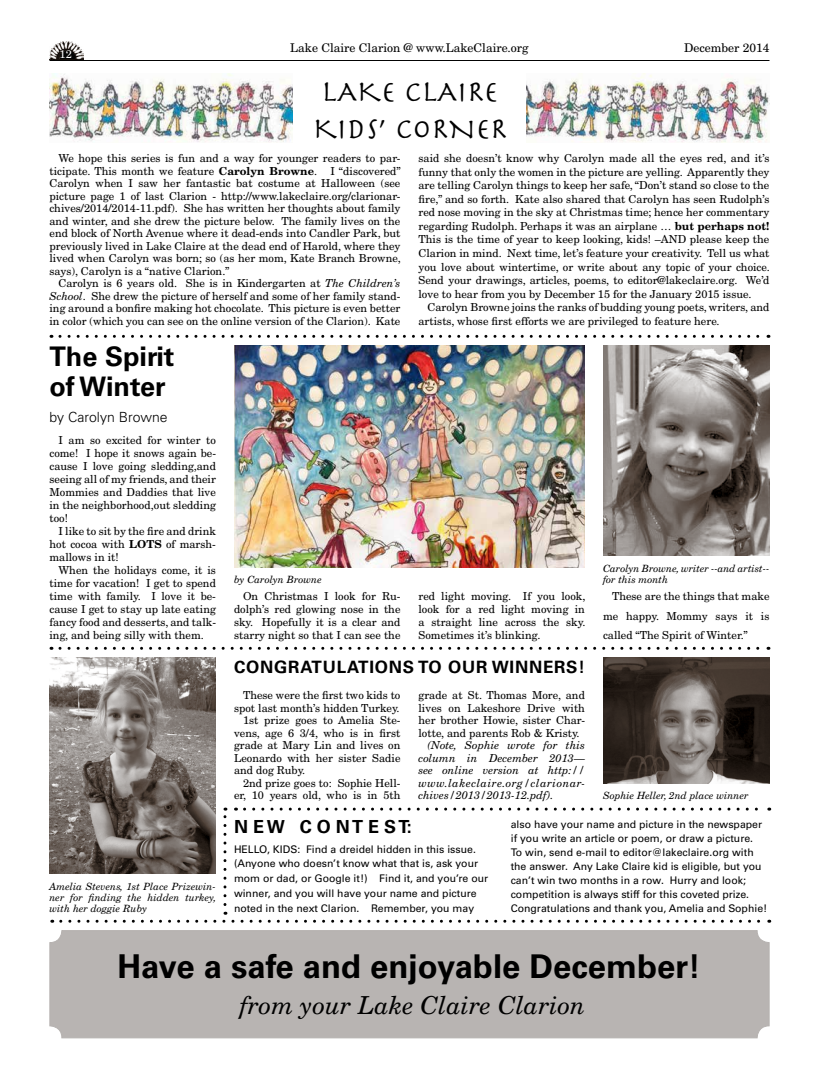
<style>
.page{position:relative;width:819px;height:1080px;background:#fff}
.page>*{position:absolute;margin:0;border:0;box-sizing:border-box;transform-origin:0 0}
.t1{font:700 32.8px "Univers LT Std";color:#000}
.t2{font:30px/37px "Herculanum LT Std";color:#000}
.t3{font:700 27px/30.5px "Univers LT Std";color:#000}
.t4{font:italic 24.8px "New Century Schlbk LT Std";color:#000}
.t5{font:700 18px "Univers LT Std";color:#000}
.t6{font:700 17px "Univers LT Std";letter-spacing:.045em;color:#000}
.t7{font:300 14px "Univers LT Std";color:#000}
.t8{font:12px "New Century Schlbk LT Std";color:#000}
.t9{font:11px/12.5px "New Century Schlbk LT Std";color:#000;text-align:justify}
.t10{font:italic 11px/12.5px "New Century Schlbk LT Std";letter-spacing:.045em;color:#000;text-align:justify}
.t11{font:11px "New Century Schlbk LT Std";color:#fff}
.t12{font:10.5px/14.1px "Univers LT Std";color:#000}
.t13{font:italic 10px/11px "New Century Schlbk LT Std";color:#000;text-align:justify}
.s1{font-weight:700}
.s2{font-style:italic}
</style>
<div class="page">
<hr style="left:50px;top:60px;width:720px;height:1px;background:#000">
<img style="left:50px;top:41px;width:33px;height:19px">
<svg style="left:60px;top:335px;width:709px;height:3px"></svg>
<svg style="left:60px;top:647px;width:709px;height:3px"></svg>
<svg style="left:245px;top:808px;width:525px;height:3px"></svg>
<svg style="left:61px;top:912px;width:709px;height:11px"></svg>
<svg style="left:223px;top:808px;width:3px;height:97px"></svg>
<img style="left:50px;top:73px;width:242px;height:70px">
<img style="left:526px;top:73px;width:244px;height:70px">
<img style="left:603px;top:658px;width:167px;height:125px">
<div style="left:50px;top:931px;width:719px;height:107px;background:#b8b4b2;border-radius:12px"></div>
<div style="left:49px;top:930px;width:720px;height:108px;border:1px solid #b6b2b0;border-radius:12px"></div>
<img style="left:603px;top:346px;width:167px;height:210px">
<img style="left:234px;top:346px;width:351px;height:221px">
<img style="left:50px;top:658px;width:166px;height:216px">
<p class="t11" style="left:60px;top:47px;width:14px">12</p>
<p class="t8" style="left:290px;top:40px;width:240px">Lake Claire Clarion @ www.LakeClaire.org</p>
<p class="t8" style="left:684px;top:40px;width:87px">December 2014</p>
<h2 class="t2" style="left:313px;top:74px;width:195px">LAKE CLAIRE<br>KIDS’ CORNER</h2>
<p class="t9" style="left:50px;top:152px;width:353px;text-indent:9px">We hope this series is fun and a way for younger readers to par&shy;ticipate. This month we feature <span class="s1">Carolyn Browne</span>. I “discovered” Carolyn when I saw her fantastic bat costume at Halloween (see picture page 1 of last Clarion - http://www.lakeclaire.org/clarionar&shy;chives/2014/2014-11.pdf). She has written her thoughts about family and winter, and she drew the picture below. The family lives on the end block of North Avenue where it dead-ends into Candler Park, but previously lived in Lake Claire at the dead end of Harold, where they lived when Carolyn was born; so (as her mom, Kate Branch Browne, says), Carolyn is a “native Clarion.”</p>
<p class="t9" style="left:50px;top:277px;width:353px;text-indent:9px">Carolyn is 6 years old. She is in Kindergarten at <span class="s2">The Children’s School</span>. She drew the picture of herself and some of her family stand&shy;ing around a bonfire making hot chocolate. This picture is even better in color (which you can see on the online version of the Clarion). Kate</p>
<p class="t9" style="left:418px;top:151px;width:353px;line-height:13.6px">said she doesn’t know why Carolyn made all the eyes red, and it’s funny that only the women in the picture are yelling. Apparently they are telling Carolyn things to keep her safe, “Don’t stand so close to the fire,” and so forth. Kate also shared that Carolyn has seen Rudolph’s red nose moving in the sky at Christmas time; hence her commentary regarding Rudolph. Perhaps it was an airplane … <span class="s1">but perhaps not!<br></span>This is the time of year to keep looking, kids! –AND please keep the Clarion in mind. Next time, let’s feature your creativity. Tell us what you love about wintertime, or write about any topic of your choice.<br>Send your drawings, articles, poems, to editor@lakeclaire.org. We’d love to hear from you by December 15 for the January 2015 issue.</p>
<p class="t9" style="left:418px;top:300px;width:353px;line-height:13.6px;text-indent:9px">Carolyn Browne joins the ranks of budding young poets, writers, and artists, whose first efforts we are privileged to feature here.</p>
<h3 class="t3" style="left:50px;top:341px;width:126px">The Spirit of Winter</h3>
<p class="t7" style="left:50px;top:408px;width:120px">by Carolyn Browne</p>
<p class="t9" style="left:50px;top:433px;width:168px;line-height:13px;text-indent:9px">I am so excited for winter to come! I hope it snows again be&shy;cause I love going sledding,and seeing all of my friends, and their Mommies and Daddies that live in the neighborhood,out sledding too!</p>
<p class="t9" style="left:50px;top:524px;width:168px;line-height:13px;text-indent:9px">I like to sit by the fire and drink hot cocoa with <span class="s1">LOTS</span> of marsh&shy;mallows in it!</p>
<p class="t9" style="left:50px;top:563px;width:168px;line-height:13px;text-indent:9px">When the holidays come, it is time for vacation! I get to spend time with family. I love it be&shy;cause I get to stay up late eating fancy food and desserts, and talk&shy;ing, and being silly with them.</p>
<p class="t13" style="left:50px;top:881px;width:168px">Amelia Stevens, 1st Place Prizewin&shy;ner for finding the hidden turkey, with her doggie Ruby</p>
<p class="t13" style="left:603px;top:563px;width:168px">Carolyn Browne, writer --and artist--</p>
<p class="t13" style="left:234px;top:574px;width:89px">by Carolyn Browne</p>
<p class="t13" style="left:603px;top:574px;width:67px">for this month</p>
<p class="t9" style="left:234px;top:590px;width:168px;text-indent:9px">On Christmas I look for Ru&shy;dolph’s red glowing nose in the sky. Hopefully it is a clear and starry night so that I can see the</p>
<p class="t9" style="left:419px;top:590px;width:168px">red light moving. If you look, look for a red light moving in a straight line across the sky.<br>Sometimes it’s blinking.</p>
<p class="t9" style="left:603px;top:587px;width:168px;line-height:19px;text-indent:9px">These are the things that make me happy. Mommy says it is called “The Spirit of Winter.”</p>
<h3 class="t6" style="left:234px;top:657px;width:352px">CONGRATULATIONS TO OUR WINNERS!</h3>
<p class="t9" style="left:243px;top:689px;width:159px">These were the first two kids to</p>
<p class="t9" style="left:234px;top:701px;width:167px">spot last month’s hidden Turkey.</p>
<p class="t9" style="left:243px;top:714px;width:159px">1st prize goes to Amelia Ste-</p>
<p class="t9" style="left:234px;top:726px;width:168px">vens, age 6 3/4, who is in first</p>
<p class="t9" style="left:234px;top:739px;width:168px">grade at Mary Lin and lives on</p>
<p class="t9" style="left:234px;top:751px;width:168px">Leonardo with her sister Sadie</p>
<p class="t9" style="left:234px;top:764px;width:73px">and dog Ruby.</p>
<p class="t9" style="left:243px;top:776px;width:159px">2nd prize goes to: Sophie Hell-</p>
<p class="t9" style="left:234px;top:789px;width:168px">er, 10 years old, who is in 5th</p>
<p class="t9" style="left:419px;top:689px;width:168px">grade at St. Thomas More, and lives on Lakeshore Drive with her brother Howie, sister Char&shy;lotte, and parents Rob &amp; Kristy.</p>
<p class="t10" style="left:419px;top:739px;width:168px;text-indent:9px">(Note, Sophie wrote for this column in December 2013— see online version at http:// www.lakeclaire.org/clarionar&shy;chives/2013/2013-12.pdf).</p>
<p class="t13" style="left:603px;top:790px;width:147px">Sophie Heller, 2nd place winner</p>
<h3 class="t5" style="left:234px;top:816px;width:179px">N E W C O N T E S T:</h3>
<p class="t12" style="left:234px;top:841px;width:256px;line-height:14.9px">HELLO, KIDS: Find a dreidel hidden in this issue. (Anyone who doesn’t know what that is, ask your mom or dad, or Google it!) Find it, and you’re our winner, and you will have your name and picture noted in the next Clarion. Remember, you may</p>
<p class="t12" style="left:511px;top:817px;width:258px">also have your name and picture in the newspaper if you write an article or poem, or draw a picture.<br>To win, send e-mail to editor@lakeclaire.org with the answer. Any Lake Claire kid is eligible, but you can’t win two months in a row. Hurry and look; competition is always stiff for this coveted prize.<br>Congratulations and thank you, Amelia and Sophie!</p>
<h1 class="t1" style="left:118px;top:947px;width:585px">Have a safe and enjoyable December!</h1>
<h3 class="t4" style="left:240px;top:991px;width:347px">from your Lake Claire Clarion</h3>
</div>
